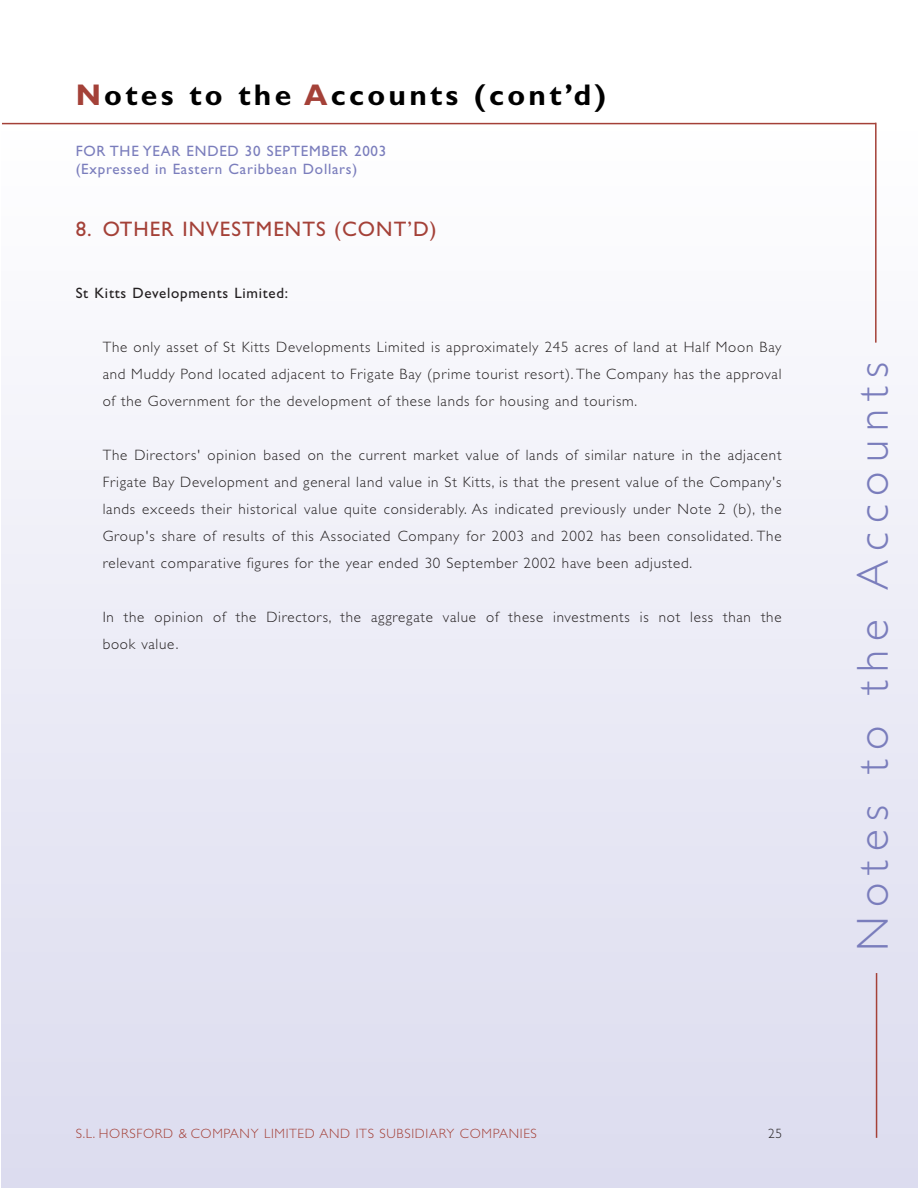
<style>
.page{position:relative;width:918px;height:1188px;background:#fff}
.page>*{position:absolute;margin:0;border:0;box-sizing:border-box;transform-origin:0 0}
.t1{font:300 45px "Gill Sans";letter-spacing:.2em;color:#7a7dbc}
.t2{font:700 30px "Gill Sans";letter-spacing:.11em;color:#000}
.t3{font:21px "Gill Sans";letter-spacing:.05em;color:#a44138}
.t4{font:300 15px/27px "Gill Sans";letter-spacing:.05em;color:#231f20;text-align:justify}
.t5{font:15px/18px "Gill Sans";letter-spacing:.05em;color:#7a7dbc}
.t6{font:15px "Gill Sans";letter-spacing:.05em;color:#231f20}
.t7{font:300 13.5px "Gill Sans";letter-spacing:.05em;color:#a44138}
.t8{font:300 13.5px "Gill Sans";color:#231f20}
.s1{color:#a44138}
</style>
<div class="page">
<div style="left:1px;top:124px;width:917px;height:1064px;background:linear-gradient(to bottom,#fefeff,#dbdbee)"></div>
<hr style="left:2px;top:123px;width:874px;height:1px;background:#a44138">
<hr style="left:875px;top:123px;width:2px;height:220px;background:#a44138">
<hr style="left:876px;top:973px;width:1px;height:165px;background:#a44138">
<h2 class="t2" style="left:76px;top:84px;width:532px"><span class="s1">N</span>otes to the <span class="s1">A</span>ccounts (cont’d)</h2>
<p class="t5" style="left:76px;top:143px;width:312px">FOR THE YEAR ENDED 30 SEPTEMBER 2003 (Expressed in Eastern Caribbean Dollars)</p>
<h3 class="t3" style="left:76px;top:222px;width:363px">8. OTHER INVESTMENTS (CONT’D)</h3>
<p class="t6" style="left:76px;top:288px;width:214px">St Kitts Developments Limited:</p>
<p class="t4" style="left:103px;top:336px;width:680px">The only asset of St Kitts Developments Limited is approximately 245 acres of land at Half Moon Bay and Muddy Pond located adjacent to Frigate Bay (prime tourist resort).The Company has the approval of the Government for the development of these lands for housing and tourism.</p>
<p class="t4" style="left:103px;top:444px;width:680px">The Directors' opinion based on the current market value of lands of similar nature in the adjacent Frigate Bay Development and general land value in St Kitts, is that the present value of the Company's lands exceeds their historical value quite considerably. As indicated previously under Note 2 (b), the Group's share of results of this Associated Company for 2003 and 2002 has been consolidated. The relevant comparative figures for the year ended 30 September 2002 have been adjusted.</p>
<p class="t4" style="left:103px;top:606px;width:680px">In the opinion of the Directors, the aggregate value of these investments is not less than the book value.</p>
<p class="t7" style="left:76px;top:1128px;width:463px">S.L. HORSFORD &amp; COMPANY LIMITED AND ITS SUBSIDIARY COMPANIES</p>
<p class="t8" style="left:768px;top:1129px;width:16px">25</p>
<h1 class="t1" style="left:857px;top:951px;width:591px;rotate:-90deg">Notes to the Accounts</h1>
</div>
